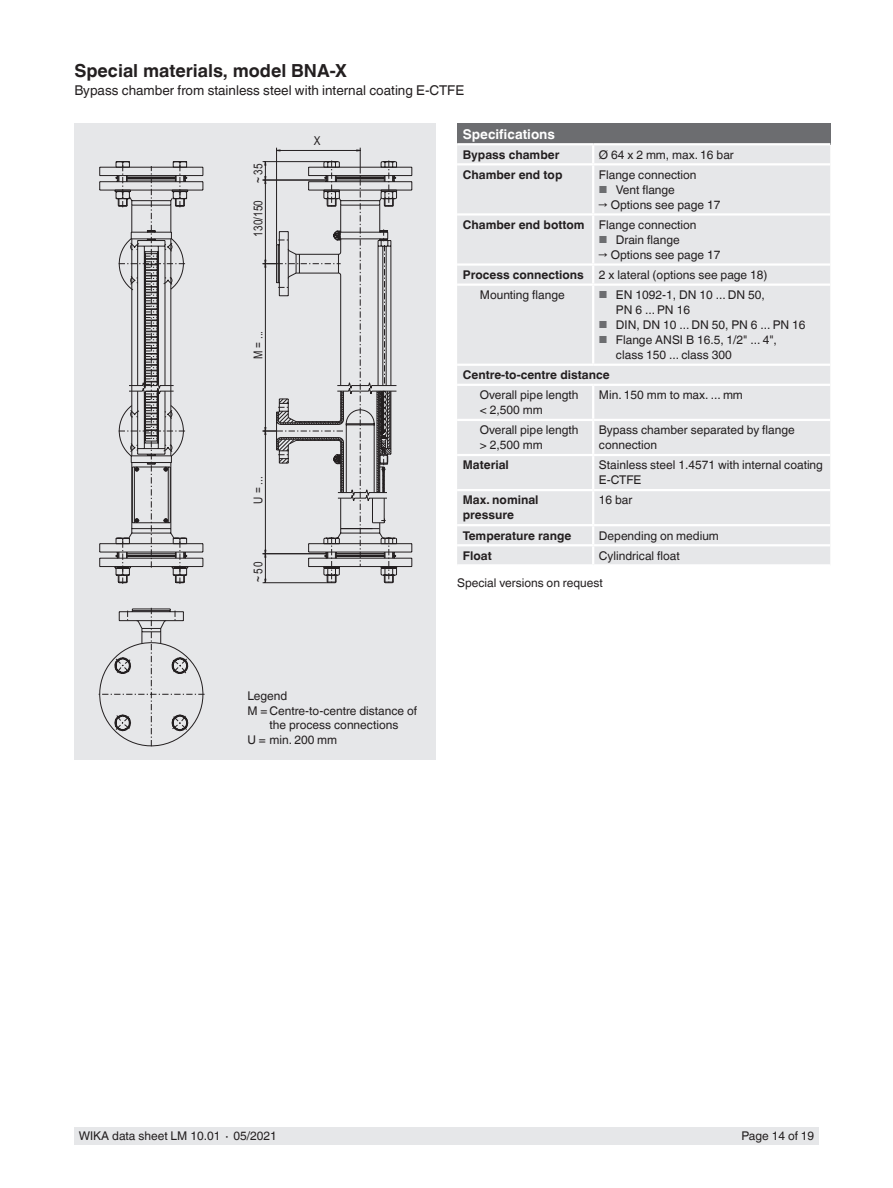
<style>
.page{position:relative;width:893px;height:1188px;background:#fff}
.page>*{position:absolute;margin:0;border:0;box-sizing:border-box;transform-origin:0 0}
.t1{font:700 18px "Helvetica World";color:#231f20}
.t2{font:13.5px "Helvetica World";color:#231f20}
.t3{font:700 13.5px "Helvetica World";color:#fff}
.t4{font:12.3px "Arial Narrow";color:#231f20}
.t5{font:12px/15px "Helvetica World";color:#231f20}
.t6{font:700 12px/15px "Helvetica World";color:#231f20}
.s1{font-size:10.2px;color:#6c6d70}
.s2{font-weight:700}
</style>
<div class="page">
<div style="left:74px;top:1128px;width:745px;height:17px;background:#e6e7e9"></div>
<div style="left:74px;top:123px;width:362px;height:637px;background:#e6e7e9"></div>
<svg style="left:262px;top:147px;width:150px;height:437px"></svg>
<svg style="left:99px;top:161px;width:105px;height:15px"></svg>
<svg style="left:99px;top:176px;width:105px;height:432px"></svg>
<svg style="left:98px;top:608px;width:107px;height:139px"></svg>
<div style="left:457px;top:123px;width:373px;height:21px;background:#6c6d70"></div>
<div style="left:457px;top:145px;width:373px;height:419px;background:#e6e7e9"></div>
<hr style="left:457px;top:213px;width:136px;height:3px;background:#fff">
<hr style="left:457px;top:263px;width:136px;height:3px;background:#fff">
<hr style="left:457px;top:419px;width:136px;height:2px;background:#fff">
<hr style="left:457px;top:454px;width:136px;height:2px;background:#fff">
<hr style="left:592px;top:216px;width:2px;height:47px;background:#fff">
<div style="left:457px;top:266px;width:373px;height:98px;background:#e6e7e9"></div>
<hr style="left:592px;top:286px;width:2px;height:78px;background:#fff">
<hr style="left:592px;top:386px;width:2px;height:33px;background:#fff">
<hr style="left:592px;top:421px;width:2px;height:33px;background:#fff">
<svg style="left:592px;top:145px;width:2px;height:18px"></svg>
<hr style="left:592px;top:165px;width:2px;height:48px;background:#fff">
<hr style="left:593px;top:163px;width:237px;height:2px;background:#fff">
<hr style="left:593px;top:213px;width:237px;height:3px;background:#fff">
<hr style="left:593px;top:263px;width:237px;height:3px;background:#fff">
<hr style="left:593px;top:284px;width:237px;height:2px;background:#fff">
<hr style="left:593px;top:419px;width:237px;height:2px;background:#fff">
<hr style="left:593px;top:454px;width:237px;height:2px;background:#fff">
<hr style="left:457px;top:163px;width:136px;height:2px;background:#fff">
<hr style="left:592px;top:456px;width:2px;height:33px;background:#fff">
<hr style="left:457px;top:489px;width:136px;height:2px;background:#fff">
<hr style="left:593px;top:489px;width:237px;height:2px;background:#fff">
<hr style="left:592px;top:491px;width:2px;height:33px;background:#fff">
<hr style="left:457px;top:524px;width:136px;height:2px;background:#fff">
<hr style="left:593px;top:524px;width:237px;height:2px;background:#fff">
<hr style="left:457px;top:544px;width:136px;height:2px;background:#fff">
<hr style="left:593px;top:544px;width:237px;height:2px;background:#fff">
<svg style="left:592px;top:526px;width:2px;height:38px"></svg>
<hr style="left:457px;top:143px;width:136px;height:2px;background:#fff">
<hr style="left:593px;top:143px;width:237px;height:2px;background:#fff">
<hr style="left:457px;top:364px;width:136px;height:2px;background:#fff">
<hr style="left:593px;top:364px;width:237px;height:2px;background:#fff">
<hr style="left:457px;top:384px;width:136px;height:2px;background:#fff">
<hr style="left:593px;top:384px;width:237px;height:2px;background:#fff">
<h1 class="t1" style="left:74px;top:60px;width:274px">Special materials, model BNA-X</h1>
<p class="t2" style="left:74px;top:82px;width:391px">Bypass chamber from stainless steel with internal coating E-CTFE</p>
<p class="t4" style="left:249px;top:183px;width:21px;rotate:-90deg">~35</p>
<p class="t4" style="left:249px;top:237px;width:38px;rotate:-90deg">130/150</p>
<p class="t4" style="left:249px;top:359px;width:30px;rotate:-90deg">M = ...</p>
<p class="t4" style="left:249px;top:504px;width:29px;rotate:-90deg">U = ...</p>
<p class="t4" style="left:249px;top:582px;width:21px;rotate:-90deg">~50</p>
<p class="t4" style="left:314px;top:132px;width:8px">X</p>
<p class="t3" style="left:463px;top:126px;width:94px">Specifications</p>
<p class="t6" style="left:463px;top:147px;width:98px">Bypass chamber</p>
<p class="t5" style="left:599px;top:147px;width:136px">Ø 64 x 2 mm, max. 16 bar</p>
<p class="t6" style="left:463px;top:167px;width:101px">Chamber end top</p>
<p class="t5" style="left:599px;top:167px;width:99px">Flange connection</p>
<p class="t5" style="left:599px;top:182px;width:77px"><span class="s1">■</span> Vent flange</p>
<p class="t5" style="left:463px;top:195px;width:259px;line-height:20.1px;text-indent:136px">→ Options see page 17<br><span class="s2">Chamber end bottom</span> Flange connection</p>
<p class="t5" style="left:599px;top:232px;width:82px"><span class="s1">■</span> Drain flange</p>
<p class="t5" style="left:599px;top:247px;width:123px">→ Options see page 17</p>
<p class="t6" style="left:463px;top:267px;width:123px">Process connections</p>
<p class="t5" style="left:599px;top:267px;width:170px">2 x lateral (options see page 18)</p>
<p class="t5" style="left:480px;top:287px;width:86px">Mounting flange</p>
<p class="t5" style="left:616px;top:287px;width:150px;text-indent:-17px"><span class="s1">■</span> EN 1092-1, DN 10 ... DN 50,<br>PN 6 ... PN 16</p>
<p class="t5" style="left:599px;top:317px;width:208px"><span class="s1">■</span> DIN, DN 10 ... DN 50, PN 6 ... PN 16</p>
<p class="t5" style="left:616px;top:332px;width:163px;text-indent:-17px"><span class="s1">■</span> Flange ANSI B 16.5, 1/2" ... 4", class 150 ... class 300</p>
<p class="t6" style="left:463px;top:367px;width:148px">Centre-to-centre distance</p>
<p class="t5" style="left:480px;top:388px;width:100px">Overall pipe length &lt; 2,500 mm</p>
<p class="t5" style="left:599px;top:388px;width:145px">Min. 150 mm to max. ... mm</p>
<p class="t5" style="left:480px;top:423px;width:100px">Overall pipe length &gt; 2,500 mm</p>
<p class="t5" style="left:599px;top:423px;width:197px">Bypass chamber separated by flange connection</p>
<p class="t6" style="left:463px;top:458px;width:48px">Material</p>
<p class="t5" style="left:599px;top:458px;width:226px">Stainless steel 1.4571 with internal coating<br>E-CTFE</p>
<p class="t6" style="left:463px;top:493px;width:77px">Max. nominal pressure</p>
<p class="t5" style="left:599px;top:493px;width:35px">16 bar</p>
<p class="t6" style="left:463px;top:528px;width:110px">Temperature range</p>
<p class="t5" style="left:599px;top:528px;width:121px">Depending on medium</p>
<p class="t6" style="left:463px;top:548px;width:30px">Float</p>
<p class="t5" style="left:599px;top:548px;width:82px">Cylindrical float</p>
<p class="t5" style="left:457px;top:575px;width:147px">Special versions on request</p>
<p class="t5" style="left:247px;top:688px;width:171px;line-height:15.5px">Legend<br>M = Centre-to-centre distance of</p>
<p class="t5" style="left:247px;top:717px;width:152px;line-height:15.5px;text-indent:22px">the process connections<br>U = min. 200 mm</p>
<p class="t5" style="left:79px;top:1129px;width:200px">WIKA data sheet LM 10.01 ∙ 05/2021</p>
<p class="t5" style="left:741px;top:1129px;width:74px">Page 14 of 19</p>
</div>
